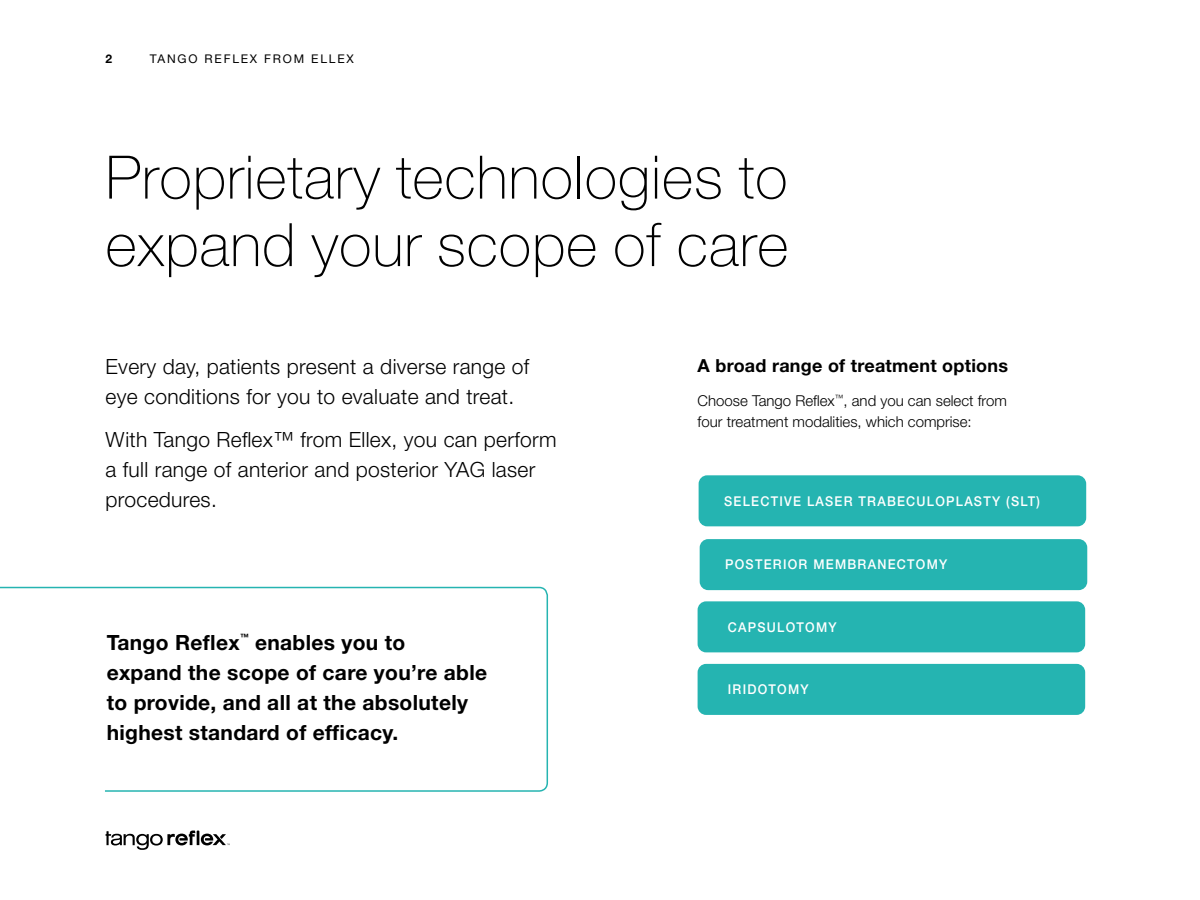
<style>
.page{position:relative;width:1200px;height:900px;background:#fff}
.page>*{position:absolute;margin:0;border:0;box-sizing:border-box;transform-origin:0 0}
.t1{font:100 60px/67.5px "Helvetica Neue LT Std";letter-spacing:.015em;color:#000}
.t2{font:300 21px/30px "Helvetica Neue LT Std";letter-spacing:.015em;color:#000}
.t3{font:700 21px/30px "Helvetica Neue LT Std";letter-spacing:.015em;color:#000}
.t4{font:700 18px "Helvetica Neue LT Std";letter-spacing:.015em;color:#000}
.t5{font:300 15px/21px "Helvetica Neue LT Std";color:#000}
.t6{font:500 13.5px "Helvetica Neue LT Std";letter-spacing:.1em;color:#fff;scale:.93 1}
.t7{font:12px "Helvetica Neue LT Std";letter-spacing:.15em;color:#000}
.t8{font:700 12px "Helvetica Neue LT Std";color:#000}
.t9{font:700 8.7px "Helvetica Neue LT Std";color:#000}
</style>
<div class="page">
<svg style="left:106px;top:831px;width:124px;height:19px"></svg>
<div style="left:698px;top:601px;width:387px;height:51px;background:#25b4b1;border-radius:9px"></div>
<div style="left:698px;top:664px;width:387px;height:51px;background:#25b4b1;border-radius:9px"></div>
<svg style="left:0;top:586px;width:549px;height:206px"></svg>
<div style="left:699px;top:475px;width:387px;height:51px;background:#25b4b1;border-radius:9px"></div>
<div style="left:700px;top:539px;width:387px;height:51px;background:#25b4b1;border-radius:9px"></div>
<p class="t8" style="left:106px;top:52px;width:8px">2</p>
<p class="t7" style="left:150px;top:52px;width:205px">TANGO REFLEX FROM ELLEX</p>
<h1 class="t1" style="left:106px;top:143px;width:684px">Proprietary technologies to expand your scope of care</h1>
<p class="t2" style="left:106px;top:351px;width:425px">Every day, patients present a diverse range of eye conditions for you to evaluate and treat.</p>
<p class="t2" style="left:106px;top:424px;width:452px">With Tango Reflex™ from Ellex, you can perform a full range of anterior and posterior YAG laser procedures.</p>
<p class="t3" style="left:107px;top:627px;width:135px">Tango Reflex</p>
<p class="t9" style="left:240px;top:632px;width:10px">™</p>
<p class="t3" style="left:107px;top:627px;width:382px;text-indent:148px">enables you to<br>expand the scope of care you’re able to provide, and all at the absolutely highest standard of efficacy.</p>
<p class="t4" style="left:698px;top:354px;width:312px">A broad range of treatment options</p>
<p class="t5" style="left:698px;top:390px;width:311px">Choose Tango Reflex<sup>™</sup>, and you can select from four treatment modalities, which comprise:</p>
<p class="t6" style="left:724px;top:493px;width:341px">SELECTIVE LASER TRABECULOPLASTY (SLT)</p>
<p class="t6" style="left:725px;top:557px;width:240px">POSTERIOR MEMBRANECTOMY</p>
<p class="t6" style="left:728px;top:619px;width:118px">CAPSULOTOMY</p>
<p class="t6" style="left:728px;top:681px;width:88px">IRIDOTOMY</p>
</div>
